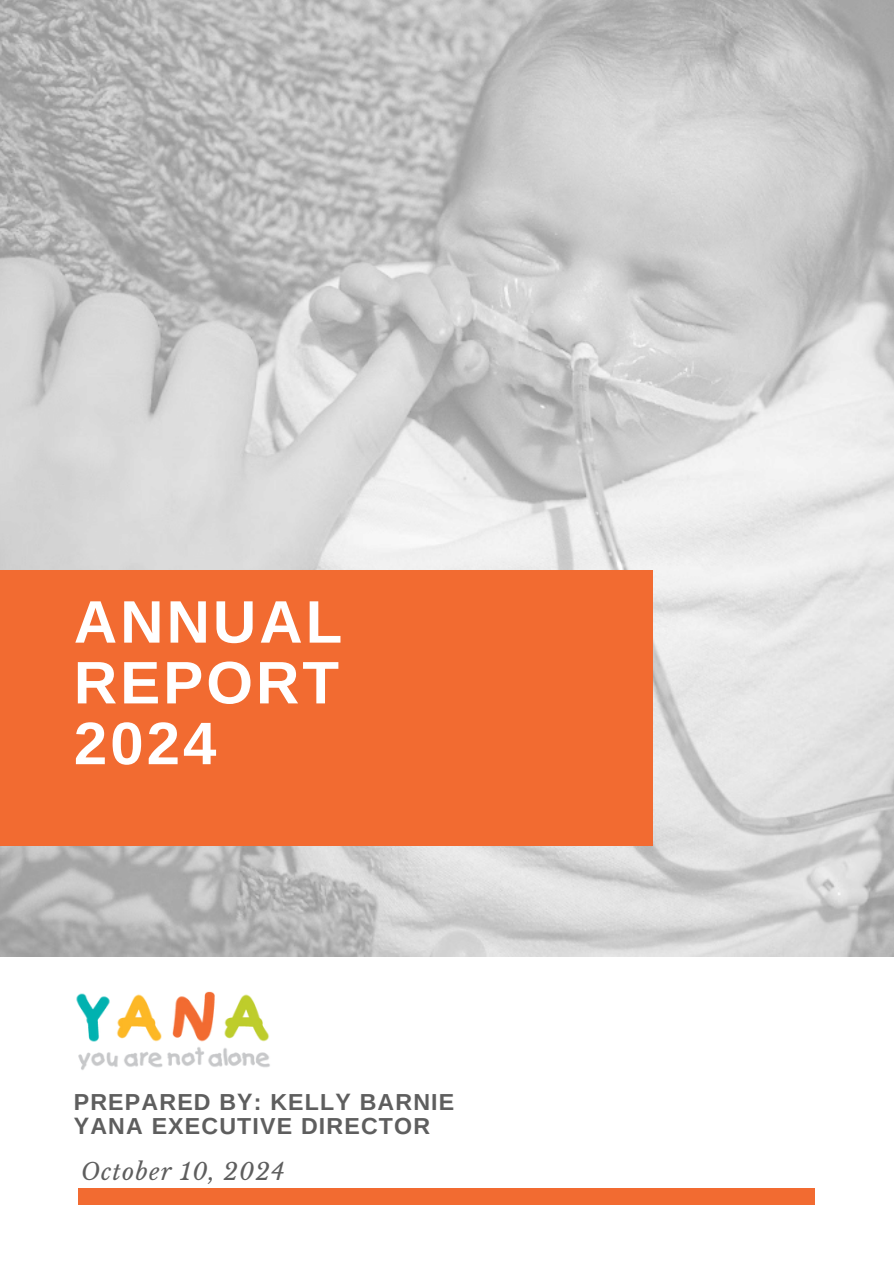
<style>
.page{position:relative;width:894px;height:1264px;background:#fff}
.page>*{position:absolute;margin:0;border:0;box-sizing:border-box;transform-origin:0 0}
.t1{font:700 60px/60.8px "Arimo";letter-spacing:.05em;color:#fff;text-align:justify}
.t2{font:700 23.1px/23.7px "Arimo";letter-spacing:.05em;color:#5e5e5e}
.t3{font:italic 23.1px "Libre Baskerville";letter-spacing:.05em;color:#5e5e5e}
</style>
<div class="page">
<img style="left:0;top:0;width:893px;height:956px">
<div style="left:78px;top:1188px;width:736px;height:15px;background:#f26b31"></div>
<div style="left:0;top:570px;width:652px;height:275px;background:#f26b31"></div>
<img style="left:76px;top:991px;width:194px;height:79px">
<p class="t1" style="left:74px;top:591px;width:270px">ANNUAL REPORT 2024</p>
<p class="t2" style="left:74px;top:1090px;width:382px">PREPARED BY: KELLY BARNIE<br>YANA EXECUTIVE DIRECTOR</p>
<h2 class="t3" style="left:81px;top:1157px;width:205px">October 10, 2024</h2>
</div>
